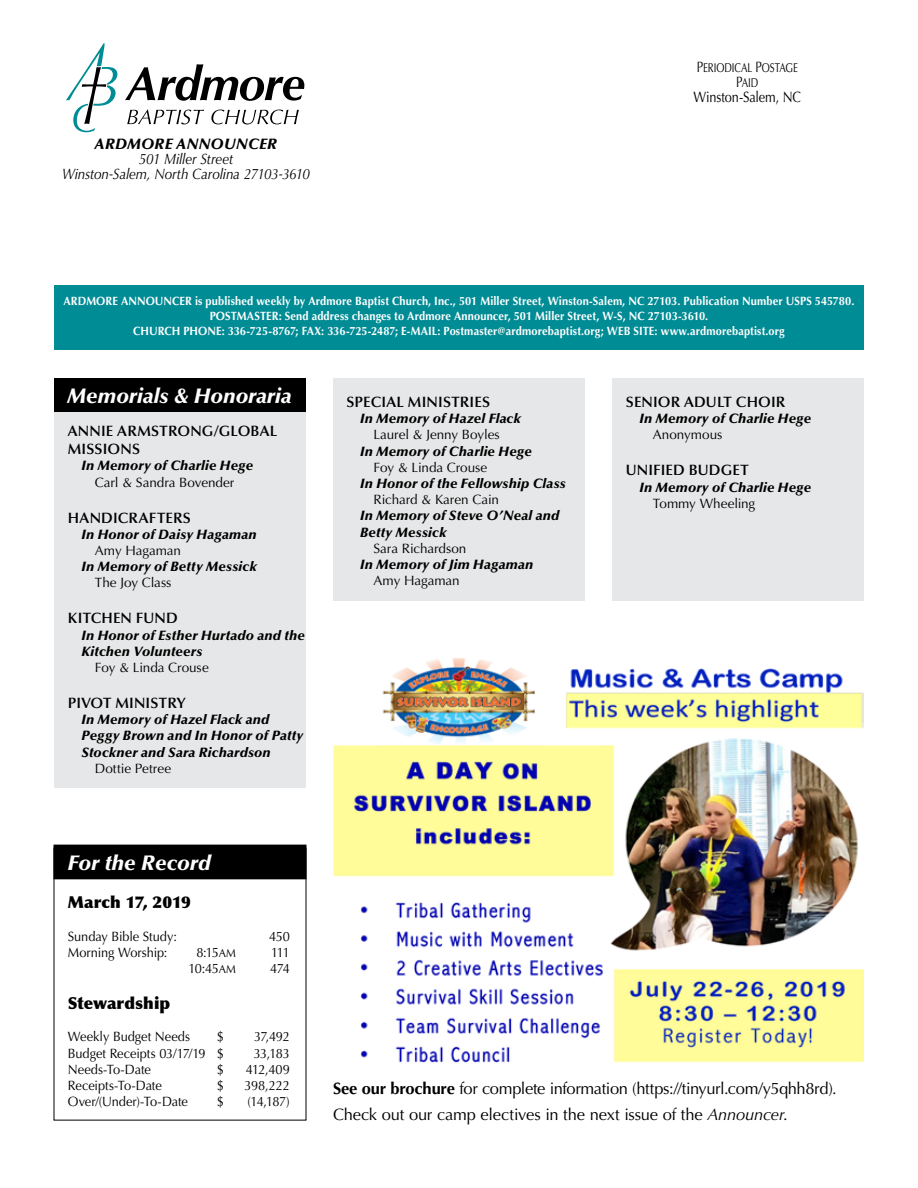
<style>
.page{position:relative;width:918px;height:1188px;background:#fff}
.page>*{position:absolute;margin:0;border:0;box-sizing:border-box;transform-origin:0 0}
.t1{font:italic 900 21px "Optima LT Std";letter-spacing:.005em;color:#fff}
.t2{font:16.5px/26.5px "Optima LT Std";letter-spacing:-.02em;color:#000}
.t3{font:900 16.5px "Optima LT Std";letter-spacing:.005em;color:#000}
.t4{font:600 15px/18px "Optima LT Std";letter-spacing:.01em;color:#000}
.t5{font:italic 15px/15px "Optima LT Std";letter-spacing:-.01em;color:#000;text-align:center;scale:.9 1}
.t6{font:15px "Optima LT Std";letter-spacing:-.005em;color:#000;scale:.85 1}
.t7{font:italic 900 15px "Optima LT Std";letter-spacing:.025em;color:#000}
.t8{font:italic 900 13.5px/16.2px "Optima LT Std";letter-spacing:.015em;color:#000}
.t9{font:13.5px "Optima LT Std";letter-spacing:-.005em;color:#000;scale:.95 1}
.t10{font:13.5px "Optima LT Std";letter-spacing:-.005em;color:#000}
.t11{font:12.75px/15px "Optima LT Std SC850";letter-spacing:-.005em;color:#000;text-align:center;scale:.76 1}
.t12{font:700 12px/15px "Optima LT Std";letter-spacing:.01em;color:#fff;scale:.92 1}
.t13{font:700 12px "Optima LT Std";letter-spacing:-.01em;color:#fff;scale:.92 1}
.s1{font-size:15px}
.s2{font-family:"Optima LT Std SC850";font-size:11.55px}
.s3{font-weight:700}
.s4{font-style:italic}
</style>
<div class="page">
<div style="left:54px;top:285px;width:810px;height:64px;background:#008c95"></div>
<svg style="left:66px;top:43px;width:51px;height:89px"></svg>
<svg style="left:127px;top:110px;width:172px;height:15px"></svg>
<svg style="left:125px;top:64px;width:179px;height:37px"></svg>
<div style="left:612px;top:378px;width:252px;height:222px;background:#e6e7e8"></div>
<img style="left:333px;top:658px;width:531px;height:405px">
<div style="left:54px;top:378px;width:252px;height:410px;background:#e6e7e8"></div>
<div style="left:54px;top:378px;width:252px;height:34px;background:#000"></div>
<div style="left:54px;top:845px;width:252px;height:34px;background:#000"></div>
<div style="left:333px;top:378px;width:252px;height:222px;background:#e6e7e8"></div>
<p class="t7" style="left:95px;top:135px;width:184px">Ardm ore Announcer</p>
<p class="t5" style="left:62px;top:152px;width:277px">501 Miller Street<br>Winston-Salem, North Carolina 27103-3610</p>
<p class="t11" style="left:697px;top:60px;width:134px"><span class="s1">P</span>ERIODICAL <span class="s1">P</span>OSTAGE<br><span class="s1">P</span>AID</p>
<p class="t6" style="left:694px;top:88px;width:128px">Winston-Salem, NC</p>
<p class="t12" style="left:64px;top:293px;width:18px">Ardmore</p>
<p class="t12" style="left:121px;top:293px;width:64px">Announcer</p>
<p class="t12" style="left:210px;top:293px;width:702px;text-indent:-15px">is published weekly by Ardmore Baptist Church, Inc., 501 Miller Street, Winston-Salem, NC 27103. Publication Number USPS 545780.<br>Postmaster</p>
<p class="t12" style="left:279px;top:308px;width:468px">: Send address changes to Ardmore Announcer, 501 Miller Street, W-S, N C 27103-3610.</p>
<p class="t12" style="left:133px;top:323px;width:36px">Church</p>
<p class="t13" style="left:183px;top:324px;width:256px">Phone: 336-725-8767; Fax: 336-725-2487; E-mail</p>
<p class="t12" style="left:437px;top:323px;width:379px">: Postmaster@ardmorebaptist.org; Web Site: www.ardmorebaptist.org</p>
<h1 class="t1" style="left:68px;top:383px;width:225px">Memorials &amp; Honoraria</h1>
<p class="t4" style="left:68px;top:422px;width:211px">ANNIE ARMSTRONG/GLOBAL<br>MISSIONS</p>
<p class="t8" style="left:81px;top:458px;width:173px">In Memory of Charlie Hege</p>
<p class="t10" style="left:95px;top:474px;width:141px">Carl &amp; Sandra Bovender</p>
<p class="t4" style="left:68px;top:509px;width:123px">HANDICRAFTERS</p>
<p class="t8" style="left:81px;top:526px;width:177px">In Honor of Daisy Hagaman</p>
<p class="t10" style="left:95px;top:543px;width:88px">Amy Hagaman</p>
<p class="t8" style="left:81px;top:559px;width:177px">In Memory of Betty Messick</p>
<p class="t10" style="left:95px;top:575px;width:78px">The Joy Class</p>
<p class="t4" style="left:68px;top:610px;width:111px">KITCHEN FUND</p>
<p class="t8" style="left:81px;top:627px;width:225px">In Honor of Esther Hurtado and the<br>Kitchen Volunteers</p>
<p class="t10" style="left:95px;top:660px;width:115px">Foy &amp; Linda Crouse</p>
<p class="t4" style="left:68px;top:694px;width:119px">PIVOT MINISTRY</p>
<p class="t8" style="left:81px;top:712px;width:223px">In Memory of Hazel Flack and<br>Peggy Brown and In Honor of Patty<br>Stockner and Sara Richardson</p>
<p class="t10" style="left:95px;top:760px;width:78px">Dottie Petree</p>
<p class="t4" style="left:346px;top:393px;width:144px">SPECIAL MINISTRIES</p>
<p class="t8" style="left:360px;top:411px;width:163px">In Memory of Hazel Flack</p>
<p class="t10" style="left:374px;top:427px;width:128px">Laurel &amp; Jenny Boyles</p>
<p class="t8" style="left:360px;top:443px;width:173px">In Memory of Charlie Hege</p>
<p class="t10" style="left:374px;top:459px;width:115px">Foy &amp; Linda Crouse</p>
<p class="t8" style="left:360px;top:475px;width:207px">In Honor of the Fellowship Class</p>
<p class="t10" style="left:374px;top:492px;width:127px">Richard &amp; Karen Cain</p>
<p class="t8" style="left:360px;top:508px;width:201px">In Memory of Steve O’Neal and<br>Betty Messick</p>
<p class="t10" style="left:374px;top:540px;width:94px">Sara Richardson</p>
<p class="t8" style="left:360px;top:556px;width:175px">In Memory of Jim Hagaman</p>
<p class="t10" style="left:374px;top:573px;width:88px">Amy Hagaman</p>
<p class="t4" style="left:626px;top:393px;width:161px">SENIOR ADULT CHOIR</p>
<p class="t8" style="left:639px;top:411px;width:173px">In Memory of Charlie Hege</p>
<p class="t10" style="left:653px;top:427px;width:71px">Anonymous</p>
<p class="t4" style="left:626px;top:461px;width:124px">UNIFIED BUDGET</p>
<p class="t8" style="left:639px;top:479px;width:173px">In Memory of Charlie Hege</p>
<p class="t10" style="left:653px;top:495px;width:104px">Tommy Wheeling</p>
<h1 class="t1" style="left:68px;top:850px;width:145px">For the Record</h1>
<p class="t3" style="left:68px;top:892px;width:125px">March 17, 2019</p>
<p class="t9" style="left:68px;top:928px;width:116px">Sunday Bible Study:</p>
<p class="t9" style="left:269px;top:928px;width:23px">450</p>
<p class="t9" style="left:68px;top:944px;width:106px">Morning Worship:</p>
<p class="t9" style="left:196px;top:944px;width:43px">8:15<span class="s2">AM</span></p>
<p class="t9" style="left:271px;top:944px;width:21px">111</p>
<p class="t9" style="left:188px;top:961px;width:51px">10:45<span class="s2">AM</span></p>
<p class="t9" style="left:270px;top:961px;width:22px">474</p>
<p class="t3" style="left:68px;top:993px;width:104px">Stewardship</p>
<p class="t9" style="left:68px;top:1029px;width:130px">Weekly Budget Needs</p>
<p class="t9" style="left:217px;top:1029px;width:9px">$</p>
<p class="t9" style="left:254px;top:1029px;width:39px">37,492</p>
<p class="t9" style="left:68px;top:1045px;width:166px">Budget Receipts 03/17/19 $</p>
<p class="t9" style="left:254px;top:1045px;width:40px">33,183</p>
<p class="t9" style="left:68px;top:1061px;width:89px">Needs-To-Date</p>
<p class="t9" style="left:217px;top:1061px;width:9px">$</p>
<p class="t9" style="left:246px;top:1061px;width:48px">412,409</p>
<p class="t9" style="left:68px;top:1078px;width:100px">Receipts-To-Date</p>
<p class="t9" style="left:217px;top:1078px;width:9px">$</p>
<p class="t9" style="left:244px;top:1078px;width:49px">398,222</p>
<p class="t9" style="left:68px;top:1094px;width:128px">Over/(Under)-To-Date</p>
<p class="t9" style="left:217px;top:1094px;width:9px">$</p>
<p class="t9" style="left:247px;top:1094px;width:46px">(14,187)</p>
<p class="t2" style="left:333px;top:1075px;width:505px"><span class="s3">See our brochure</span> for complete information (https://tinyurl.com/y5qhh8rd).<br>Check out our camp electives in the next issue of the <span class="s4">Announcer</span>.</p>
</div>
